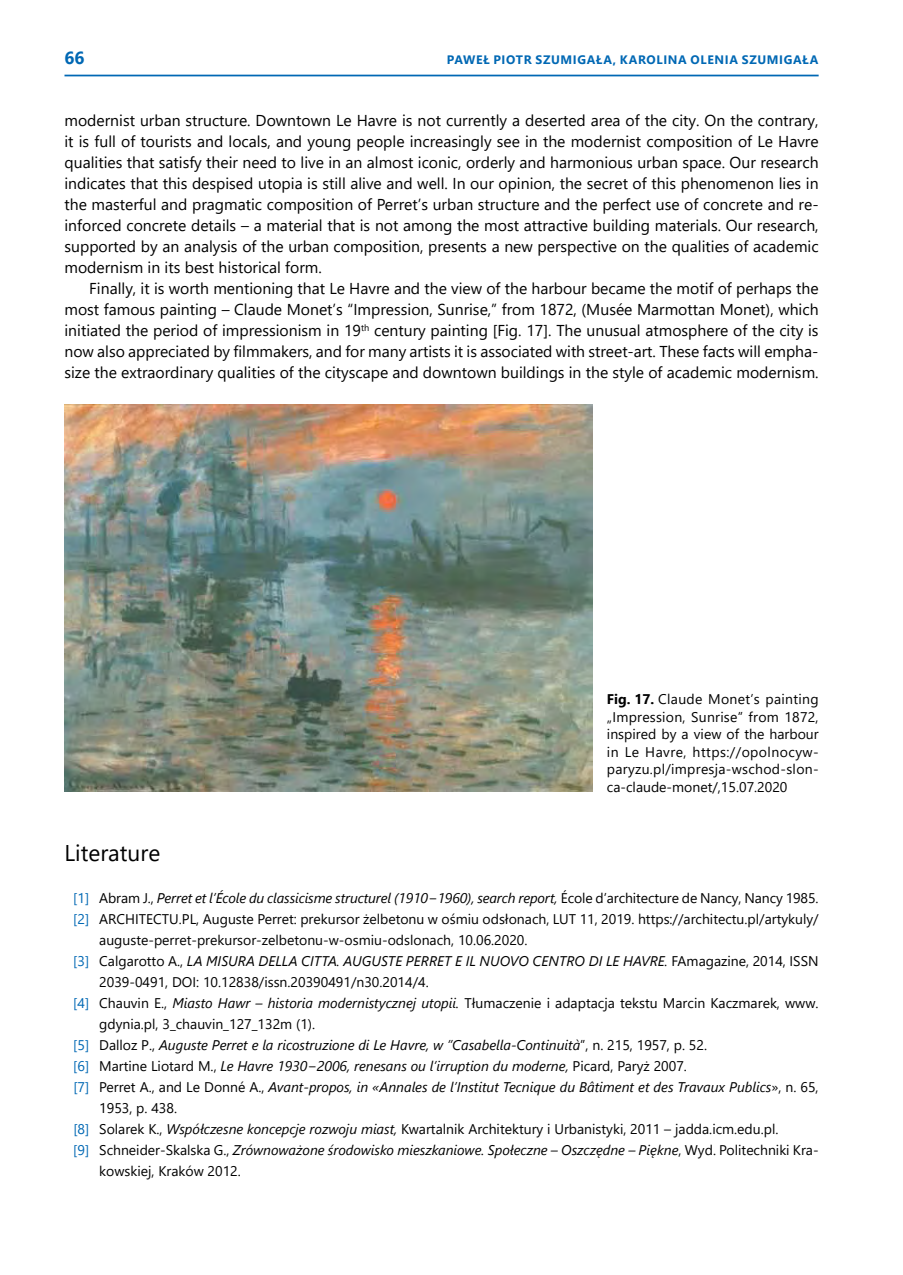
<style>
.page{position:relative;width:903px;height:1275px;background:#fff}
.page>*{position:absolute;margin:0;border:0;box-sizing:border-box;transform-origin:0 0}
.t1{font:22.75px "Segoe UI";color:#000}
.t2{font:700 17.5px "Segoe UI";color:#0068b4}
.t3{font:15.75px/21px "Segoe UI";color:#000;text-align:justify}
.t4{font:14px/17.5px "Segoe UI";color:#000;text-align:justify}
.t5{font:italic 14px "Segoe UI";color:#000}
.t6{font:700 12.25px "Segoe UI";letter-spacing:.055em;color:#0068b4}
.s1{font-weight:700}
.s2{font-style:normal;color:#0068b4}
.s3{font-style:normal}
.s4{color:#0068b4}
.s5{font-style:italic}
</style>
<div class="page">
<hr style="left:64px;top:75px;width:755px;height:1px;background:#0068b4">
<img style="left:64px;top:405px;width:528px;height:387px">
<p class="t2" style="left:64px;top:42px;width:22px">66</p>
<p class="t6" style="left:447px;top:49px;width:371px">PAWEŁ PIOTR SZUMIGAŁA, KAROLINA OLEN IA SZUMIGAŁA</p>
<p class="t3" style="left:64px;top:109px;width:756px">modernist urban structure. Downtown Le Havre is not currently a deserted area of the city. On the contrary, it is full of tourists and locals, and young people increasingly see in the modernist composition of Le Havre qualities that satisfy their need to live in an almost iconic, orderly and harmonious urban space. Our research indicates that this despised utopia is still alive and well. In our opinion, the secret of this phenomenon lies in the masterful and pragmatic composition of Perret’s urban structure and the perfect use of concrete and re&shy;inforced concrete details – a material that is not among the most attractive building materials. Our research, supported by an analysis of the urban composition, presents a new perspective on the qualities of academic modernism in its best historical form.</p>
<p class="t3" style="left:64px;top:276px;width:756px;text-indent:25px">Finally, it is worth mentioning that Le Havre and the view of the harbour became the motif of perhaps the most famous painting – Claude Monet’s “Impression, Sunrise,” from 1872, (Musée Marmottan Monet), which initiated the period of impressionism in 19<sup>th</sup> century painting [Fig. 17]. The unusual atmosphere of the city is now also appreciated by filmmakers, and for many artists it is associated with street-art. These facts will empha&shy;size the extraordinary qualities of the cityscape and downtown buildings in the style of academic modernism.</p>
<p class="t4" style="left:607px;top:689px;width:213px"><span class="s1">FIG. 17.</span> Claude Monet’s painting „Impression, Sunrise” from 1872, inspired by a view of the harbour in Le Havre, https://opolnocyw&shy;paryzu.pl/impresja-wschod-slon&shy;ca-claude-monet/,15.07.2020</p>
<h1 class="t1" style="left:64px;top:831px;width:97px">Literature</h1>
<p class="t5" style="left:73px;top:885px;width:747px"><span class="s2">[1]</span> <span class="s3">Abram J.,</span> Perret et l’École du classicisme structurel (1910−1960), search report, <span class="s3">École d’architecture de Nancy, Nancy 1985.</span></p>
<p class="t4" style="left:73px;top:909px;width:747px"><span class="s4">[2]</span> ARCHITECTU.PL, Auguste Perret: prekursor żelbetonu w ośmiu odsłonach, LUT 11, 2019. https://architectu.pl/artykuly/</p>
<p class="t4" style="left:99px;top:930px;width:430px">auguste-perret-prekursor-zelbetonu-w-osmiu-odslonach, 10.06.2020.</p>
<p class="t5" style="left:73px;top:948px;width:747px"><span class="s2">[3]</span> <span class="s3">Calgarotto A.,</span> LA MISURA DELLA CITTA. AUGUSTE PERRET E IL NUOVO CENTRO DI LE HAVRE. <span class="s3">FAmagazine, 2014, ISSN</span></p>
<p class="t4" style="left:99px;top:972px;width:331px">2039-0491, DOI: 10.12838/issn.20390491/n30.2014/4.</p>
<p class="t4" style="left:73px;top:993px;width:747px"><span class="s4">[4]</span> Chauvin E., <span class="s5">Miasto Hawr – historia modernistycznej utopii.</span> Tłumaczenie i adaptacja tekstu Marcin Kaczmarek, www.</p>
<p class="t4" style="left:99px;top:1014px;width:217px">gdynia.pl, 3_chauvin_127_132m (1).</p>
<p class="t5" style="left:73px;top:1032px;width:635px"><span class="s2">[5]</span> <span class="s3">Dalloz P.,</span> Auguste Perret e la ricostruzione di Le Havre, w ”Casabella-Continuità<span class="s3">”, n. 215, 1957, p. 52.</span></p>
<p class="t5" style="left:73px;top:1053px;width:615px"><span class="s2">[6]</span> <span class="s3">Martine Liotard M.,</span> Le Havre 1930−2006, renesans ou l’irruption du moderne, <span class="s3">Picard, Paryż 2007.</span></p>
<p class="t5" style="left:73px;top:1074px;width:747px"><span class="s2">[7]</span> <span class="s3">Perret A., and Le Donné A.,</span> Avant-propos, in «Annales de l’Institut Tecnique du Bâtiment et des Travaux Publics<span class="s3">», n. 65,</span></p>
<p class="t4" style="left:99px;top:1098px;width:79px">1953, p. 438.</p>
<p class="t4" style="left:73px;top:1119px;width:707px"><span class="s4">[8]</span> Solarek K., <span class="s5">Współczesne koncepcje rozwoju miast,</span> Kwartalnik Architektury i Urbanistyki, 2011 – jadda.icm.edu.pl.</p>
<p class="t5" style="left:73px;top:1137px;width:747px"><span class="s2">[9]</span> <span class="s3">Schneider-Skalska G.,</span> Zrównoważone środowisko mieszkaniowe. Społeczne – Oszczędne – Piękne<span class="s3">, Wyd. Politechniki Kra-</span></p>
<p class="t4" style="left:99px;top:1161px;width:143px">kowskiej, Kraków 2012.</p>
</div>
